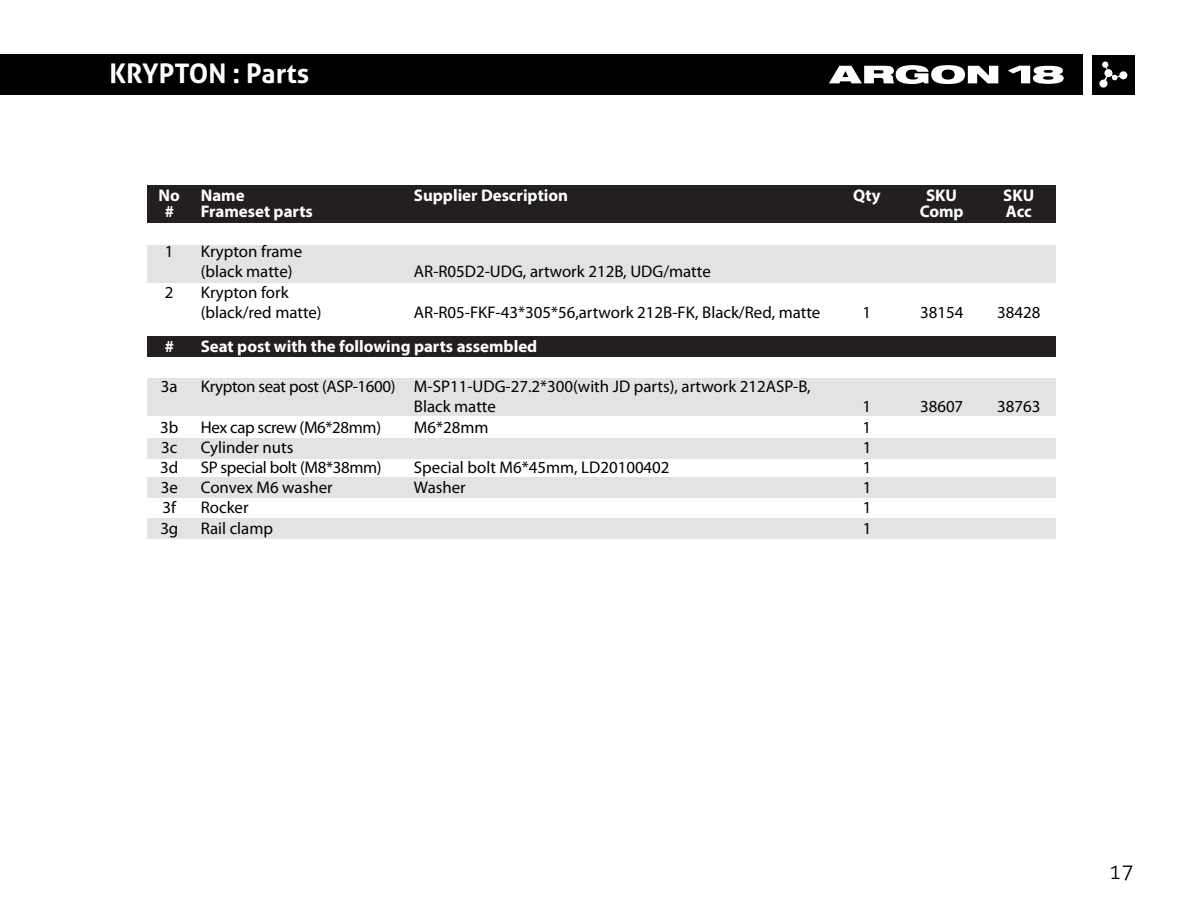
<style>
.page{position:relative;width:1188px;height:918px;background:#fff}
.page>*{position:absolute;margin:0;border:0;box-sizing:border-box;transform-origin:0 0}
.t1{font:700 27px "Aller";color:#fff}
.t2{font:300 21px "Aller";color:#000}
.t3{font:16.8px/20.2px "Myriad Pro";color:#000}
.t4{font:700 16.8px "Myriad Pro";color:#fff}
.t5{font:16.8px "Myriad Pro";letter-spacing:-.02em;color:#000}
</style>
<div class="page">
<div style="left:0;top:54px;width:1082px;height:41px;background:#000"></div>
<svg style="left:829px;top:65px;width:169px;height:19px"></svg>
<svg style="left:1008px;top:66px;width:56px;height:18px"></svg>
<div style="left:1092px;top:55px;width:43px;height:39px;background:#000"></div>
<svg style="left:1099px;top:61px;width:29px;height:27px"></svg>
<div style="left:147px;top:185px;width:909px;height:37px;background:#231f20"></div>
<div style="left:147px;top:336px;width:909px;height:20px;background:#231f20"></div>
<div style="left:147px;top:439px;width:909px;height:20px;background:#e3e3e3"></div>
<div style="left:147px;top:478px;width:909px;height:20px;background:#e3e3e3"></div>
<div style="left:147px;top:518px;width:909px;height:20px;background:#e3e3e3"></div>
<div style="left:147px;top:245px;width:909px;height:37px;background:#e3e3e3"></div>
<div style="left:147px;top:378px;width:909px;height:37px;background:#e3e3e3"></div>
<h1 class="t1" style="left:110px;top:57px;width:201px">KRYPTON : Parts</h1>
<p class="t4" style="left:159px;top:185px;width:88px">No Name</p>
<p class="t4" style="left:414px;top:185px;width:156px">Supplier Description</p>
<p class="t4" style="left:853px;top:185px;width:29px">Qty</p>
<p class="t4" style="left:926px;top:185px;width:32px">SKU</p>
<p class="t4" style="left:1003px;top:185px;width:32px">SKU</p>
<p class="t4" style="left:165px;top:200px;width:11px">#</p>
<p class="t4" style="left:201px;top:200px;width:114px">Frameset parts</p>
<p class="t4" style="left:920px;top:200px;width:46px">Comp</p>
<p class="t4" style="left:1006px;top:200px;width:27px">Acc</p>
<p class="t3" style="left:165px;top:241px;width:10px">1</p>
<p class="t3" style="left:201px;top:241px;width:103px">Krypton frame (black matte)</p>
<p class="t3" style="left:414px;top:261px;width:298px">AR-R05D2-UDG, artwork 212B, UDG/matte</p>
<p class="t3" style="left:165px;top:282px;width:10px">2</p>
<p class="t3" style="left:201px;top:282px;width:123px">Krypton fork (black/red matte)</p>
<p class="t3" style="left:414px;top:302px;width:408px">AR-R05-FKF-43*305*56,artwork 212B-FK, Black/Red, matte</p>
<p class="t3" style="left:863px;top:302px;width:10px">1</p>
<p class="t3" style="left:920px;top:302px;width:45px">38154</p>
<p class="t3" style="left:997px;top:302px;width:45px">38428</p>
<p class="t4" style="left:165px;top:335px;width:11px">#</p>
<p class="t4" style="left:201px;top:335px;width:338px">Seat post with the following parts assembled</p>
<p class="t3" style="left:161px;top:376px;width:18px">3a</p>
<p class="t3" style="left:414px;top:376px;width:398px;text-indent:-213px">Krypton seat post (ASP-1600) M-SP11-UDG-27.2*300(with JD parts), artwork 212ASP-B,<br>Black matte</p>
<p class="t3" style="left:863px;top:396px;width:10px">1</p>
<p class="t3" style="left:920px;top:396px;width:45px">38607</p>
<p class="t3" style="left:997px;top:396px;width:45px">38763</p>
<p class="t3" style="left:160px;top:416px;width:20px">3b</p>
<p class="t5" style="left:201px;top:417px;width:182px">Hex cap screw (M6*28mm)</p>
<p class="t3" style="left:414px;top:416px;width:76px">M6*28mm</p>
<p class="t3" style="left:863px;top:416px;width:10px">1</p>
<p class="t3" style="left:161px;top:437px;width:18px">3c</p>
<p class="t3" style="left:201px;top:437px;width:94px">Cylinder nuts</p>
<p class="t3" style="left:863px;top:437px;width:10px">1</p>
<p class="t3" style="left:160px;top:457px;width:20px">3d</p>
<p class="t5" style="left:201px;top:457px;width:182px">SP special bolt (M8*38mm)</p>
<p class="t3" style="left:414px;top:457px;width:257px">Special bolt M6*45mm, LD20100402</p>
<p class="t3" style="left:863px;top:457px;width:10px">1</p>
<p class="t3" style="left:161px;top:477px;width:19px">3e</p>
<p class="t3" style="left:201px;top:477px;width:133px">Convex M6 washer</p>
<p class="t3" style="left:414px;top:477px;width:53px">Washer</p>
<p class="t3" style="left:863px;top:477px;width:10px">1</p>
<p class="t3" style="left:163px;top:497px;width:15px">3f</p>
<p class="t3" style="left:201px;top:497px;width:49px">Rocker</p>
<p class="t3" style="left:863px;top:497px;width:10px">1</p>
<p class="t3" style="left:160px;top:518px;width:20px">3g</p>
<p class="t3" style="left:201px;top:518px;width:74px">Rail clamp</p>
<p class="t3" style="left:863px;top:518px;width:10px">1</p>
<p class="t2" style="left:1109px;top:859px;width:27px">17</p>
</div>
